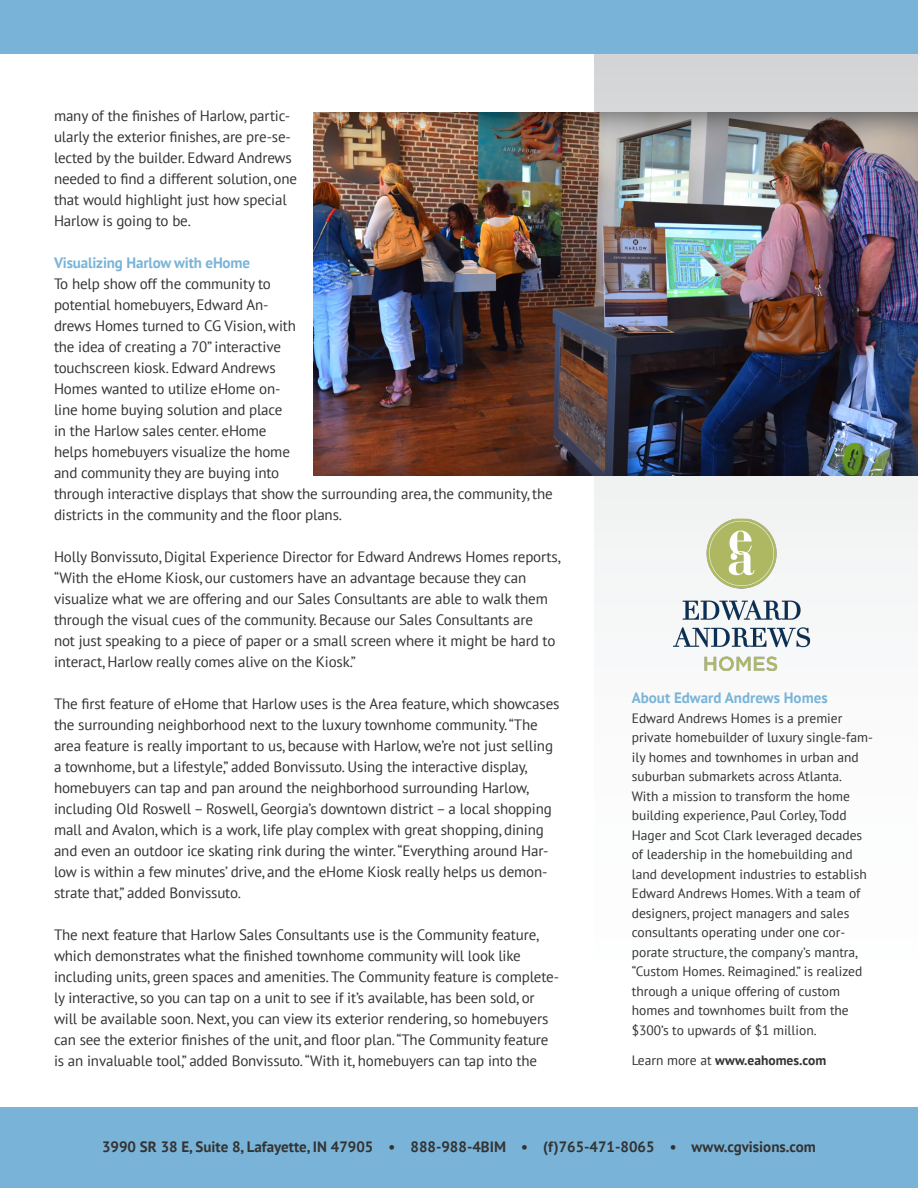
<style>
.page{position:relative;width:918px;height:1188px;background:#fff}
.page>*{position:absolute;margin:0;border:0;box-sizing:border-box;transform-origin:0 0}
.t1{font:15px/21px "PT Sans";letter-spacing:-.01em;color:#333}
.t2{font:700 15px "PT Sans";color:#333}
.t3{font:700 15px "PT Sans";letter-spacing:-.01em;color:#79b4d8}
.t4{font:13.5px/19.5px "PT Sans";color:#333}
.t5{font:700 13.5px "PT Sans";color:#333}
.s1{font-weight:400}
</style>
<div class="page">
<svg style="left:594px;top:54px;width:323px;height:520px"></svg>
<div style="left:0;top:1107px;width:918px;height:81px;background:#79b4d8"></div>
<div style="left:0;top:0;width:918px;height:54px;background:#79b4d8"></div>
<img style="left:655px;top:508px;width:167px;height:163px">
<img style="left:313px;top:112px;width:605px;height:363px">
<p class="t1" style="left:54px;top:105px;width:245px">many of the finishes of Harlow, partic&shy;ularly the exterior finishes, are pre-se&shy;lected by the builder. Edward Andrews needed to find a different solution, one that would highlight just how special Harlow is going to be.</p>
<p class="t3" style="left:54px;top:253px;width:198px">Visualizing Harlow with eHome</p>
<p class="t1" style="left:54px;top:273px;width:500px">To help show off the community to<br>potential homebuyers, Edward An-<br>drews Homes turned to CG Vision, with<br>the idea of creating a 70” interactive<br>touchscreen kiosk. Edward Andrews<br>Homes wanted to utilize eHome on-<br>line home buying solution and place<br>in the Harlow sales center. eHome<br>helps homebuyers visualize the home<br>and community they are buying into<br>through interactive displays that show the surrounding area, the community, the districts in the community and the floor plans.</p>
<p class="t1" style="left:54px;top:546px;width:508px">Holly Bonvissuto, Digital Experience Director for Edward Andrews Homes reports, “With the eHome Kiosk, our customers have an advantage because they can visualize what we are offering and our Sales Consultants are able to walk them through the visual cues of the community. Because our Sales Consultants are<br>not just speaking to a piece of paper or a small screen where it might be hard to interact, Harlow really comes alive on the Kiosk.”</p>
<p class="t1" style="left:54px;top:693px;width:507px">The first feature of eHome that Harlow uses is the Area feature, which showcases the surrounding neighborhood next to the luxury townhome community. “The area feature is really important to us, because with Harlow, we’re not just selling a townhome, but a lifestyle,” added Bonvissuto. Using the interactive display, homebuyers can tap and pan around the neighborhood surrounding Harlow, including Old Roswell – Roswell, Georgia’s downtown district – a local shopping mall and Avalon, which is a work, life play complex with great shopping, dining and even an outdoor ice skating rink during the winter. “Everything around Har&shy;low is within a few minutes’ drive, and the eHome Kiosk really helps us demon&shy;strate that,” added Bonvissuto.</p>
<p class="t1" style="left:54px;top:924px;width:507px">The next feature that Harlow Sales Consultants use is the Community feature, which demonstrates what the finished townhome community will look like including units, green spaces and amenities. The Community feature is complete&shy;ly interactive, so you can tap on a unit to see if it’s available, has been sold, or will be available soon. Next, you can view its exterior rendering, so homebuyers can see the exterior finishes of the unit, and floor plan. “The Community feature is an invaluable tool,” added Bonvissuto. “With it, homebuyers can tap into the</p>
<p class="t3" style="left:632px;top:688px;width:197px">About Edward Andrews Homes</p>
<p class="t4" style="left:632px;top:708px;width:243px">Edward Andrews Homes is a premier private homebuilder of luxury single-fam&shy;ily homes and townhomes in urban and suburban submarkets across Atlanta.<br>With a mission to transform the home building experience, Paul Corley, Todd Hager and Scot Clark leveraged decades of leadership in the homebuilding and land development industries to establish Edward Andrews Homes. With a team of designers, project managers and sales consultants operating under one cor&shy;porate structure, the company’s mantra, “Custom Homes. Reimagined.” is realized through a unique offering of custom homes and townhomes built from the $300’s to upwards of $1 million.</p>
<p class="t5" style="left:632px;top:1051px;width:196px"><span class="s1">Learn more at</span> www.eahomes.com</p>
<p class="t2" style="left:102px;top:1136px;width:715px">3990 SR 38 E, Suite 8, Lafayette, IN 47905 • 888-988-4BIM • (f)765-471-8065 • www.cgvisions.com</p>
</div>
